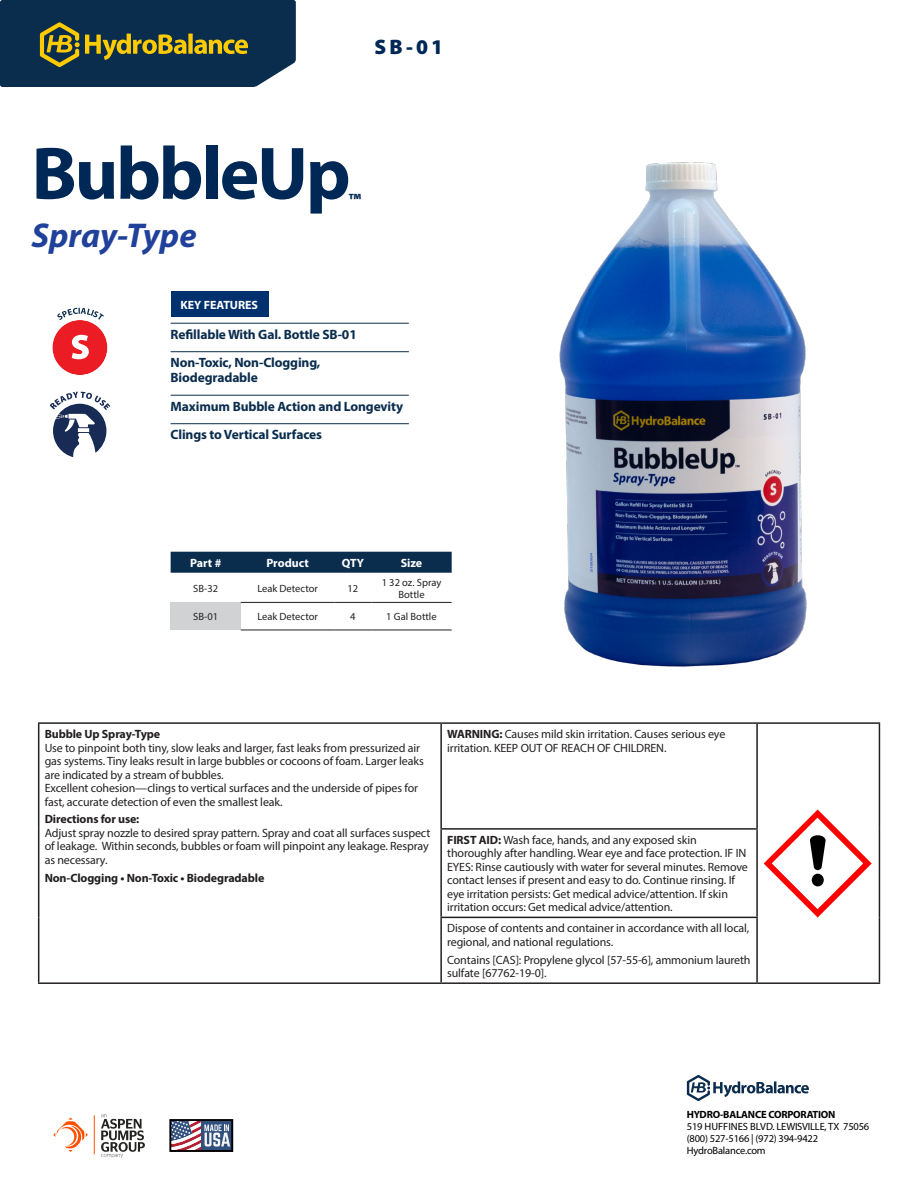
<style>
.page{position:relative;width:918px;height:1188px;background:#fff}
.page>*{position:absolute;margin:0;border:0;box-sizing:border-box;transform-origin:0 0}
.t1{font:700 75px "Myriad Pro";letter-spacing:-.03em;color:#002856}
.Subhead{font:italic 700 34.5px "Myriad Pro";color:#20419a}
.t2{font:900 21px "Myriad Pro";color:#002856}
.t3{font:700 19.5px "Myriad Pro";color:#002856}
.t4{font:700 13.5px/15px "Myriad Pro";letter-spacing:-.01em;color:#0a2d4e}
.t5{font:12px/13.5px "Myriad Pro";letter-spacing:-.01em;color:#231f20}
.t6{font:700 12px "Myriad Pro";letter-spacing:-.01em;color:#231f20}
.t7{font:700 12px "Myriad Pro";color:#fff}
.t8{font:10.5px/12px "Myriad Pro";letter-spacing:-.02em;color:#000}
.t9{font:10.5px/12px "Myriad Pro";color:#231f20;text-align:center}
.t10{font:700 10.5px "Myriad Pro";letter-spacing:-.02em;color:#000}
.s1{font-weight:700}
</style>
<div class="page">
<svg style="left:687px;top:1075px;width:122px;height:26px"></svg>
<svg style="left:53px;top:1115px;width:42px;height:39px"></svg>
<svg style="left:101px;top:1114px;width:44px;height:44px"></svg>
<svg style="left:172px;top:1122px;width:58px;height:27px"></svg>
<div style="left:169px;top:1119px;width:64px;height:33px;border:2px solid #000"></div>
<svg style="left:0;top:0;width:296px;height:87px"></svg>
<hr style="left:171px;top:323px;width:238px;height:1px;background:#0a2d4e">
<hr style="left:171px;top:351px;width:238px;height:1px;background:#0a2d4e">
<hr style="left:171px;top:395px;width:238px;height:1px;background:#0a2d4e">
<hr style="left:171px;top:423px;width:238px;height:1px;background:#0a2d4e">
<img style="left:559px;top:162px;width:248px;height:505px">
<hr style="left:38px;top:722px;width:403px;height:2px;background:#231f20">
<hr style="left:38px;top:724px;width:1px;height:105px;background:#231f20">
<hr style="left:441px;top:722px;width:316px;height:2px;background:#231f20">
<hr style="left:440px;top:724px;width:2px;height:104px;background:#231f20">
<hr style="left:757px;top:722px;width:123px;height:2px;background:#231f20">
<hr style="left:756px;top:724px;width:2px;height:104px;background:#231f20">
<hr style="left:879px;top:724px;width:1px;height:105px;background:#231f20">
<hr style="left:38px;top:829px;width:1px;height:88px;background:#231f20">
<hr style="left:440px;top:828px;width:318px;height:2px;background:#231f20">
<hr style="left:440px;top:830px;width:2px;height:87px;background:#231f20">
<hr style="left:756px;top:830px;width:2px;height:87px;background:#231f20">
<hr style="left:879px;top:829px;width:1px;height:88px;background:#231f20">
<hr style="left:38px;top:917px;width:1px;height:65px;background:#231f20">
<hr style="left:440px;top:917px;width:318px;height:1px;background:#231f20">
<hr style="left:440px;top:918px;width:2px;height:64px;background:#231f20">
<hr style="left:756px;top:918px;width:2px;height:64px;background:#231f20">
<hr style="left:879px;top:917px;width:1px;height:65px;background:#231f20">
<hr style="left:38px;top:982px;width:403px;height:2px;background:#231f20">
<hr style="left:441px;top:982px;width:316px;height:2px;background:#231f20">
<hr style="left:757px;top:982px;width:123px;height:2px;background:#231f20">
<div style="left:171px;top:291px;width:98px;height:26px;background:#00306d"></div>
<div style="left:171px;top:552px;width:281px;height:21px;background:#0a2d4e"></div>
<div style="left:171px;top:602px;width:70px;height:28px;background:#d1d2d4"></div>
<hr style="left:241px;top:602px;width:94px;height:1px;background:#231f20">
<hr style="left:335px;top:602px;width:36px;height:1px;background:#231f20">
<hr style="left:371px;top:602px;width:81px;height:1px;background:#231f20">
<hr style="left:241px;top:630px;width:94px;height:1px;background:#231f20">
<hr style="left:335px;top:630px;width:36px;height:1px;background:#231f20">
<hr style="left:371px;top:630px;width:81px;height:1px;background:#231f20">
<svg style="left:46px;top:314px;width:68px;height:67px;fill:#ec1c24"></svg>
<div style="left:46px;top:314px;width:68px;height:67px;border:6px solid #fff;border-radius:50%"></div>
<svg style="left:72px;top:335px;width:17px;height:24px"></svg>
<svg style="left:57px;top:308px;width:47px;height:12px"></svg>
<svg style="left:50px;top:392px;width:60px;height:65px"></svg>
<svg style="left:764px;top:810px;width:108px;height:108px"></svg>
<p class="t2" style="left:374px;top:33px;width:70px">SB-01</p>
<p class="t1" style="left:32px;top:125px;width:321px">BubbleUp</p>
<p class="t3" style="left:349px;top:187px;width:14px">™</p>
<p class="Subhead" style="left:32px;top:213px;width:167px">Spray-Type</p>
<p class="t7" style="left:180px;top:297px;width:79px">KEY FEATURES</p>
<p class="t4" style="left:171px;top:326px;width:188px">Refillable With Gal. Bottle SB-01</p>
<p class="t4" style="left:171px;top:355px;width:151px">Non-Toxic, Non-Clogging,<br>Biodegradable</p>
<p class="t4" style="left:171px;top:398px;width:234px">Maximum Bubble Action and Longevity</p>
<p class="t4" style="left:171px;top:427px;width:153px">Clings to Vertical Surfaces</p>
<p class="t7" style="left:190px;top:555px;width:33px">Part #</p>
<p class="t7" style="left:266px;top:555px;width:44px">Product</p>
<p class="t7" style="left:342px;top:555px;width:24px">QTY</p>
<p class="t7" style="left:401px;top:555px;width:23px">Size</p>
<p class="t9" style="left:193px;top:582px;width:26px">SB-32</p>
<p class="t9" style="left:257px;top:582px;width:62px">Leak Detector</p>
<p class="t9" style="left:348px;top:582px;width:12px">12</p>
<p class="t9" style="left:382px;top:576px;width:61px">1 32 oz. Spray<br>Bottle</p>
<p class="t9" style="left:193px;top:610px;width:26px">SB-01</p>
<p class="t9" style="left:257px;top:610px;width:62px">Leak Detector</p>
<p class="t9" style="left:350px;top:610px;width:7px">4</p>
<p class="t9" style="left:386px;top:610px;width:52px">1 Gal Bottle</p>
<p class="t6" style="left:45px;top:726px;width:117px">Bubble Up Spray-Type</p>
<p class="t5" style="left:45px;top:741px;width:381px">Use to pinpoint both tiny, slow leaks and larger, fast leaks from pressurized air gas systems. Tiny leaks result in large bubbles or cocoons of foam. Larger leaks are indicated by a stream of bubbles.<br>Excellent cohesion—clings to vertical surfaces and the underside of pipes for fast, accurate detection of even the smallest leak.</p>
<p class="t6" style="left:45px;top:812px;width:96px">Directions for use:</p>
<p class="t5" style="left:45px;top:826px;width:387px">Adjust spray nozzle to desired spray pattern. Spray and coat all surfaces suspect of leakage. Within seconds, bubbles or foam will pinpoint any leakage. Respray as necessary.</p>
<p class="t6" style="left:45px;top:870px;width:221px">Non-Clogging • Non-Toxic • Biodegradable</p>
<p class="t5" style="left:447px;top:727px;width:280px"><span class="s1">WARNING:</span> Causes mild skin irritation. Causes serious eye irritation. KEEP OUT OF REACH OF CHILDREN.</p>
<p class="t5" style="left:447px;top:833px;width:302px"><span class="s1">FIRST AID:</span> Wash face, hands, and any exposed skin thoroughly after handling. Wear eye and face protection. IF IN EYES: Rinse cautiously with water for several minutes. Remove contact lenses if present and easy to do. Continue rinsing. If eye irritation persists: Get medical advice/attention. If skin irritation occurs: Get medical advice/attention.</p>
<p class="t5" style="left:447px;top:921px;width:304px">Dispose of contents and container in accordance with all local, regional, and national regulations.</p>
<p class="t5" style="left:447px;top:953px;width:305px">Contains [CAS]: Propylene glycol [57-55-6], ammonium laureth sulfate [67762-19-0].</p>
<p class="t10" style="left:687px;top:1108px;width:150px">HYDRO-BALANCE CORPORATION</p>
<p class="t8" style="left:687px;top:1120px;width:184px">519 HUFFINES BLVD. LEWISVILLE, TX 75056 (800) 527-5166 | (972) 394-9422<br>HydroBalance.com</p>
</div>
